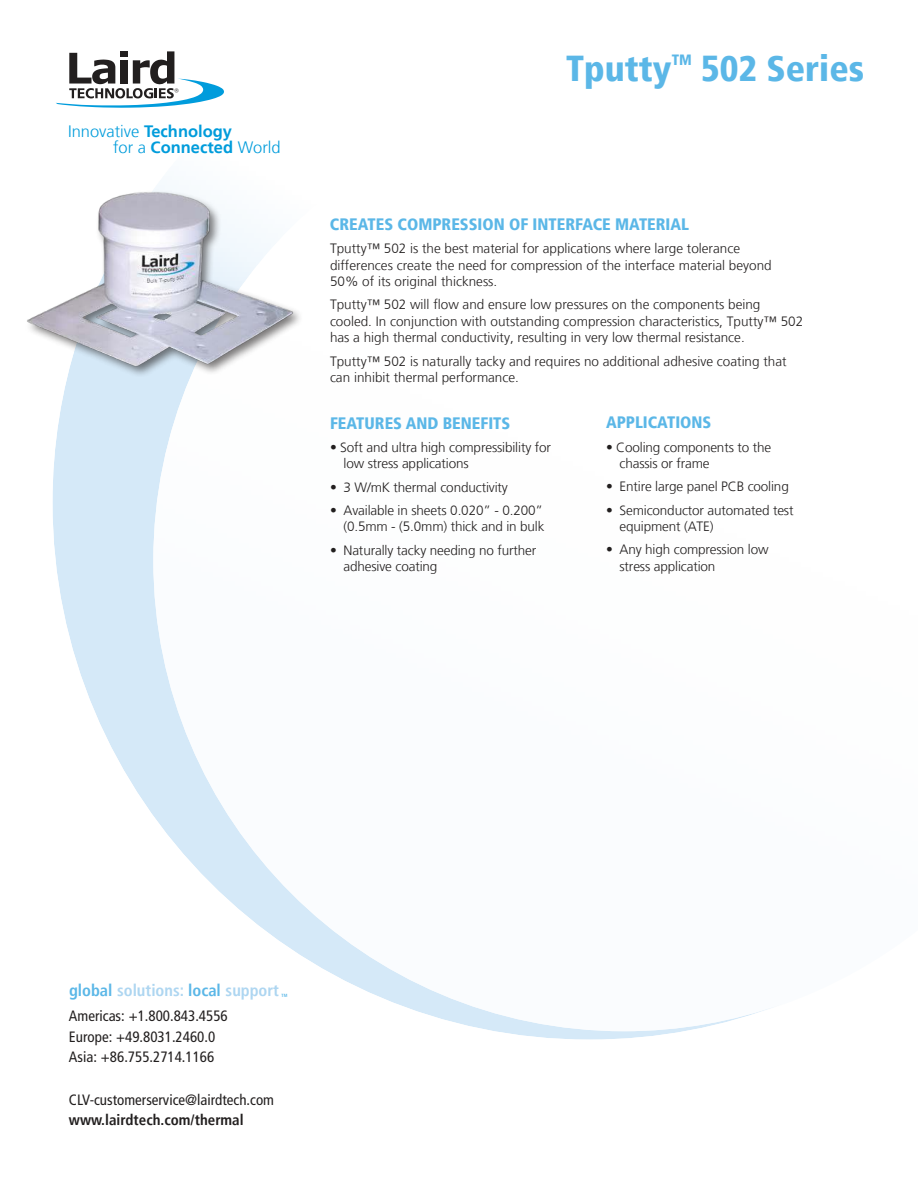
<style>
.page{position:relative;width:918px;height:1188px;background:#fff}
.page>*{position:absolute;margin:0;border:0;box-sizing:border-box;transform-origin:0 0}
.t1{font:900 condensed 36px "Frutiger LT";color:#5bb7e7}
.t2{font:900 condensed 16.5px "Frutiger LT";color:#5bb7e7}
.t3{font:300 16.5px/16.5px "Frutiger LT";color:#009cdb}
.t4{font:700 condensed 16.5px "Frutiger LT";color:#aed6f1}
.t5{font:condensed 15px/20.1px "Frutiger LT";color:#221f1f}
.t6{font:700 condensed 15px "Frutiger LT";color:#221f1f}
.t7{font:900 condensed 14.85px "Frutiger LT";color:#5bb7e7}
.t8{font:300 13.5px/16.5px "Frutiger LT";color:#221f1f}
.t9{font:700 condensed 4.5px "Frutiger LT";color:#5bb7e7}
.s1{font-weight:700}
.s2{color:#5bb7e7}
</style>
<div class="page">
<img style="left:52px;top:377px;width:718px;height:663px">
<svg style="left:56px;top:51px;width:168px;height:57px"></svg>
<div style="left:25px;top:189px;width:278px;height:188px;background:#221f1f;opacity:.6"></div>
<img style="left:25px;top:185px;width:269px;height:186px">
<p class="t3" style="left:113px;top:124px;width:169px;text-indent:-45px">Innovative <span class="s1">Technology<br></span>for a <span class="s1">Connected</span> World</p>
<h1 class="t1" style="left:566px;top:54px;width:107px">TPUTTY</h1>
<p class="t7" style="left:672px;top:54px;width:22px">TM</p>
<h1 class="t1" style="left:701px;top:54px;width:164px">502 SERIES</h1>
<p class="t2" style="left:330px;top:218px;width:361px">CREATES COMPRESSION OF INTERFACE MATERIAL</p>
<p class="t8" style="left:330px;top:241px;width:443px">Tputty™ 502 is the best material for applications where large tolerance differences create the need for compression of the interface material beyond<br>50% of its original thickness.</p>
<p class="t8" style="left:330px;top:297px;width:475px">Tputty™ 502 will flow and ensure low pressures on the components being cooled. In conjunction with outstanding compression characteristics, Tputty™ 502 has a high thermal conductivity, resulting in very low thermal resistance.</p>
<p class="t8" style="left:330px;top:354px;width:458px">Tputty™ 502 is naturally tacky and requires no additional adhesive coating that can inhibit thermal performance.</p>
<p class="t2" style="left:330px;top:416px;width:182px">FEATURES AND BENEFITS</p>
<p class="t8" style="left:344px;top:439px;width:209px;text-indent:-14px">• Soft and ultra high compressibility for low stress applications</p>
<p class="t8" style="left:330px;top:479px;width:179px">• 3 W/mK thermal conductivity</p>
<p class="t8" style="left:330px;top:502px;width:216px;text-align:right">• Available in sheets 0.020” - 0.200” (0.5mm - (5.0mm) thick and in bulk</p>
<p class="t8" style="left:344px;top:542px;width:194px;text-indent:-14px">• Naturally tacky needing no further adhesive coating</p>
<p class="t2" style="left:606px;top:416px;width:107px">APPLICATIONS</p>
<p class="t8" style="left:620px;top:439px;width:153px;text-indent:-14px">• Cooling components to the chassis or frame</p>
<p class="t8" style="left:606px;top:479px;width:184px">• Entire large panel PCB cooling</p>
<p class="t8" style="left:620px;top:502px;width:176px;text-indent:-14px">• Semiconductor automated test equipment (ATE)</p>
<p class="t8" style="left:620px;top:542px;width:151px;text-indent:-14px">• Any high compression low stress application</p>
<p class="t4" style="left:69px;top:984px;width:212px"><span class="s2">global</span> solutions: <span class="s2">local</span> support</p>
<p class="t9" style="left:282px;top:993px;width:7px">TM</p>
<p class="t5" style="left:69px;top:1007px;width:160px">Americas: +1.800.843.4556<br>Europe: +49.8031.2460.0<br>Asia: +86.755.2714.1166</p>
<p class="t5" style="left:69px;top:1091px;width:207px">CLV-customerservice@lairdtech.com</p>
<p class="t6" style="left:69px;top:1114px;width:176px">www.lairdtech.com/thermal</p>
</div>
